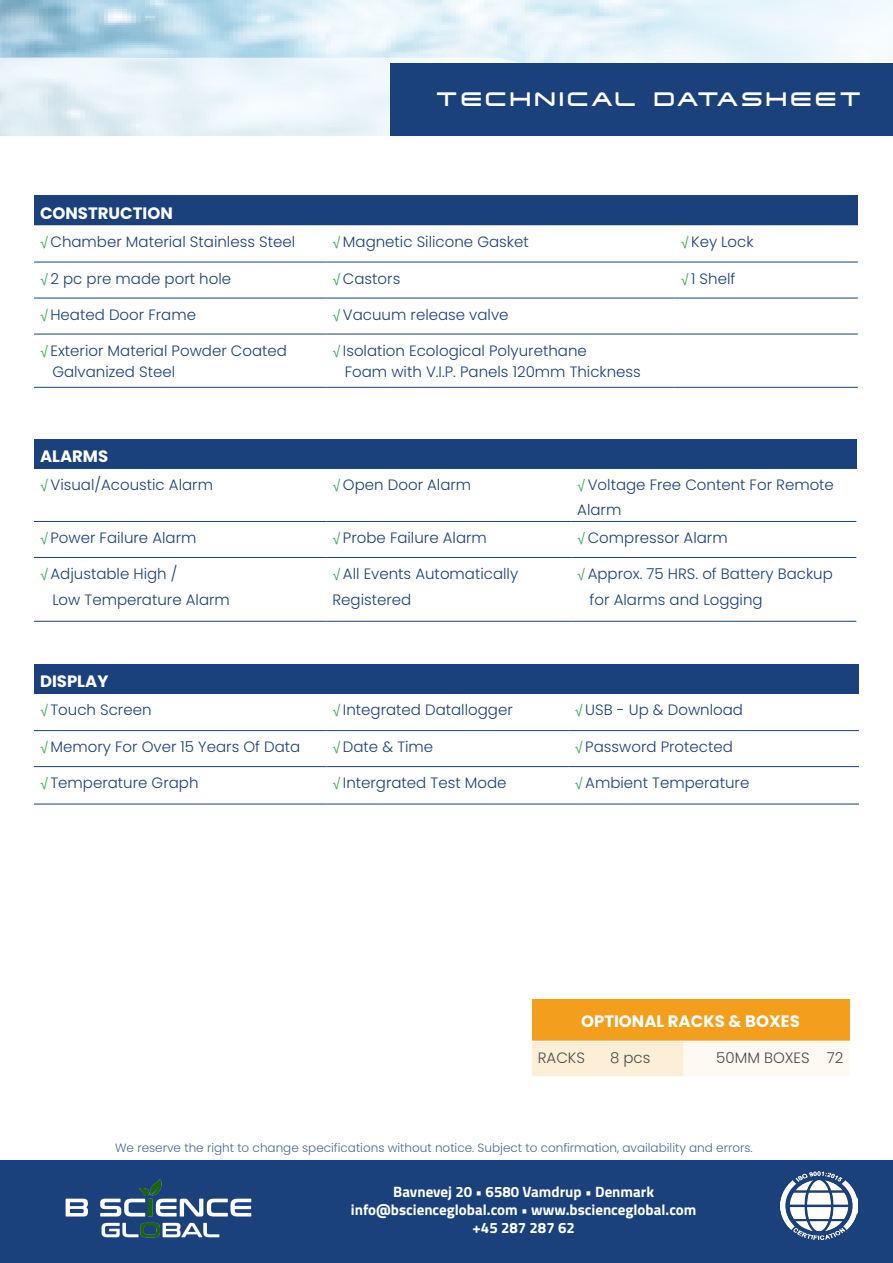
<style>
.page{position:relative;width:893px;height:1263px;background:#fff}
.page>*{position:absolute;margin:0;border:0;box-sizing:border-box;transform-origin:0 0}
.t1{font:19.5px "Tachyon";letter-spacing:.18em;color:#fff}
.t2{font:700 16.5px "Poppins";color:#fff}
.t3{font:300 15px/25.5px "Poppins";color:#1a417b}
.t4{font:700 15px "Titillium Web";color:#fff}
.t5{font:300 15px "Poppins";color:#4b4c4d}
.t6{font:300 12px "Poppins";color:#1a417b}
.s1{font-family:"Myriad Pro";font-weight:400;font-size:13.5px;color:#32a650}
</style>
<div class="page">
<div style="left:0;top:1161px;width:893px;height:102px;background:#1a417b"></div>
<img style="left:780px;top:1171px;width:77px;height:69px">
<img style="left:0;top:0;width:893px;height:63px">
<svg style="left:0;top:58px;width:850px;height:78px;fill:#eaf4f9"></svg>
<div style="left:34px;top:439px;width:822px;height:29px;background:#1a417b"></div>
<hr style="left:34px;top:468px;width:292px;height:1px;background:#1a417b">
<hr style="left:326px;top:468px;width:245px;height:1px;background:#1a417b">
<hr style="left:571px;top:468px;width:285px;height:1px;background:#1a417b">
<hr style="left:34px;top:521px;width:292px;height:1px;background:#1a417b">
<hr style="left:326px;top:521px;width:245px;height:1px;background:#1a417b">
<hr style="left:571px;top:521px;width:285px;height:1px;background:#1a417b">
<hr style="left:34px;top:557px;width:292px;height:1px;background:#1a417b">
<hr style="left:326px;top:557px;width:245px;height:1px;background:#1a417b">
<hr style="left:571px;top:557px;width:285px;height:1px;background:#1a417b">
<hr style="left:34px;top:621px;width:292px;height:1px;background:#1a417b">
<hr style="left:326px;top:621px;width:245px;height:1px;background:#1a417b">
<hr style="left:571px;top:621px;width:285px;height:1px;background:#1a417b">
<div style="left:34px;top:664px;width:825px;height:29px;background:#1a417b"></div>
<hr style="left:34px;top:693px;width:292px;height:1px;background:#1a417b">
<hr style="left:326px;top:693px;width:243px;height:1px;background:#1a417b">
<hr style="left:569px;top:693px;width:290px;height:1px;background:#1a417b">
<hr style="left:34px;top:730px;width:292px;height:1px;background:#1a417b">
<hr style="left:326px;top:730px;width:243px;height:1px;background:#1a417b">
<hr style="left:569px;top:730px;width:290px;height:1px;background:#1a417b">
<hr style="left:34px;top:766px;width:292px;height:1px;background:#1a417b">
<hr style="left:326px;top:766px;width:243px;height:1px;background:#1a417b">
<hr style="left:569px;top:766px;width:290px;height:1px;background:#1a417b">
<hr style="left:34px;top:804px;width:292px;height:1px;background:#1a417b">
<hr style="left:326px;top:804px;width:243px;height:1px;background:#1a417b">
<hr style="left:569px;top:804px;width:290px;height:1px;background:#1a417b">
<div style="left:34px;top:195px;width:824px;height:30px;background:#1a417b"></div>
<hr style="left:34px;top:262px;width:292px;height:1px;background:#1a417b">
<hr style="left:326px;top:262px;width:349px;height:1px;background:#1a417b">
<hr style="left:675px;top:262px;width:183px;height:1px;background:#1a417b">
<hr style="left:34px;top:298px;width:292px;height:1px;background:#1a417b">
<hr style="left:326px;top:298px;width:349px;height:1px;background:#1a417b">
<hr style="left:675px;top:298px;width:183px;height:1px;background:#1a417b">
<hr style="left:34px;top:334px;width:292px;height:1px;background:#1a417b">
<hr style="left:326px;top:334px;width:349px;height:1px;background:#1a417b">
<hr style="left:675px;top:334px;width:183px;height:1px;background:#1a417b">
<hr style="left:34px;top:387px;width:292px;height:1px;background:#1a417b">
<hr style="left:326px;top:387px;width:349px;height:1px;background:#1a417b">
<hr style="left:675px;top:387px;width:183px;height:1px;background:#1a417b">
<div style="left:532px;top:999px;width:317px;height:42px;background:#f49e1d"></div>
<svg style="left:532px;top:1041px;width:317px;height:35px"></svg>
<hr style="left:683px;top:1041px;width:133px;height:1px;background:#fff">
<hr style="left:816px;top:1041px;width:33px;height:1px;background:#fff">
<div style="left:390px;top:63px;width:503px;height:72px;background:#1a417b"></div>
<img style="left:65px;top:1179px;width:187px;height:59px">
<p class="t1" style="left:437px;top:87px;width:426px">TECHNICAL DATASHEET</p>
<p class="t2" style="left:40px;top:203px;width:134px">CONSTRUCTION</p>
<p class="t3" style="left:40px;top:229px;width:257px"><span class="s1">√</span> Chamber Material Stainless Steel</p>
<p class="t3" style="left:332px;top:229px;width:198px"><span class="s1">√</span> Magnetic Silicone Gasket</p>
<p class="t3" style="left:681px;top:229px;width:74px"><span class="s1">√</span> Key Lock</p>
<p class="t3" style="left:40px;top:266px;width:193px"><span class="s1">√</span> 2 pc pre made port hole</p>
<p class="t3" style="left:332px;top:266px;width:69px"><span class="s1">√</span> Castors</p>
<p class="t3" style="left:681px;top:266px;width:56px"><span class="s1">√</span> 1 Shelf</p>
<p class="t3" style="left:40px;top:302px;width:157px"><span class="s1">√</span> Heated Door Frame</p>
<p class="t3" style="left:332px;top:302px;width:178px"><span class="s1">√</span> Vacuum release valve</p>
<p class="t3" style="left:40px;top:338px;width:248px"><span class="s1">√</span> Exterior Material Powder Coated</p>
<p class="t3" style="left:52px;top:359px;width:124px">Galvanized Steel</p>
<p class="t3" style="left:332px;top:338px;width:256px"><span class="s1">√</span> Isolation Ecological Polyurethane</p>
<p class="t3" style="left:345px;top:359px;width:298px">Foam with V.I.P. Panels 120mm Thickness</p>
<p class="t2" style="left:40px;top:447px;width:70px">ALARMS</p>
<p class="t3" style="left:40px;top:472px;width:175px"><span class="s1">√</span> Visual/Acoustic Alarm</p>
<p class="t3" style="left:332px;top:472px;width:140px"><span class="s1">√</span> Open Door Alarm</p>
<p class="t3" style="left:577px;top:472px;width:258px"><span class="s1">√</span> Voltage Free Content For Remote<br>Alarm</p>
<p class="t3" style="left:40px;top:525px;width:158px"><span class="s1">√</span> Power Failure Alarm</p>
<p class="t3" style="left:332px;top:525px;width:156px"><span class="s1">√</span> Probe Failure Alarm</p>
<p class="t3" style="left:577px;top:525px;width:152px"><span class="s1">√</span> Compressor Alarm</p>
<p class="t3" style="left:40px;top:561px;width:139px"><span class="s1">√</span> Adjustable High /</p>
<p class="t3" style="left:52px;top:587px;width:179px">Low Temperature Alarm</p>
<p class="t3" style="left:577px;top:561px;width:257px"><span class="s1">√</span> Approx. 75 HRS. of Battery Backup</p>
<p class="t3" style="left:590px;top:587px;width:175px">for Alarms and Logging</p>
<p class="t3" style="left:332px;top:561px;width:187px"><span class="s1">√</span> All Events Automatically</p>
<p class="t3" style="left:332px;top:587px;width:80px">Registered</p>
<p class="t2" style="left:40px;top:672px;width:70px">DISPLAY</p>
<p class="t3" style="left:40px;top:697px;width:113px"><span class="s1">√</span> Touch Screen</p>
<p class="t3" style="left:332px;top:697px;width:182px"><span class="s1">√</span> Integrated Datallogger</p>
<p class="t3" style="left:575px;top:697px;width:170px"><span class="s1">√</span> USB - Up &amp; Download</p>
<p class="t3" style="left:40px;top:734px;width:262px"><span class="s1">√</span> Memory For Over 15 Years Of Data</p>
<p class="t3" style="left:332px;top:734px;width:102px"><span class="s1">√</span> Date &amp; Time</p>
<p class="t3" style="left:575px;top:734px;width:160px"><span class="s1">√</span> Password Protected</p>
<p class="t3" style="left:40px;top:770px;width:160px"><span class="s1">√</span> Temperature Graph</p>
<p class="t3" style="left:332px;top:770px;width:176px"><span class="s1">√</span> Intergrated Test Mode</p>
<p class="t3" style="left:575px;top:770px;width:176px"><span class="s1">√</span> Ambient Temperature</p>
<p class="t2" style="left:581px;top:1012px;width:220px">OPTIONAL RACKS &amp; BOXES</p>
<p class="t5" style="left:538px;top:1049px;width:49px">RACKS</p>
<p class="t5" style="left:610px;top:1049px;width:42px">8 pcs</p>
<p class="t5" style="left:716px;top:1049px;width:95px">50MM BOXES</p>
<p class="t5" style="left:827px;top:1049px;width:18px">72</p>
<p class="t6" style="left:115px;top:1140px;width:639px">We reserve the right to change specifications without notice. Subject to confirmation, availability and errors.</p>
<p class="t4" style="left:393px;top:1180px;width:262px">Bavnevej 20 • 6580 Vamdrup • Denmark</p>
<p class="t4" style="left:351px;top:1198px;width:347px">info@bscienceglobal.com • www.bscienceglobal.com</p>
<p class="t4" style="left:473px;top:1216px;width:104px">+45 287 287 62</p>
</div>
